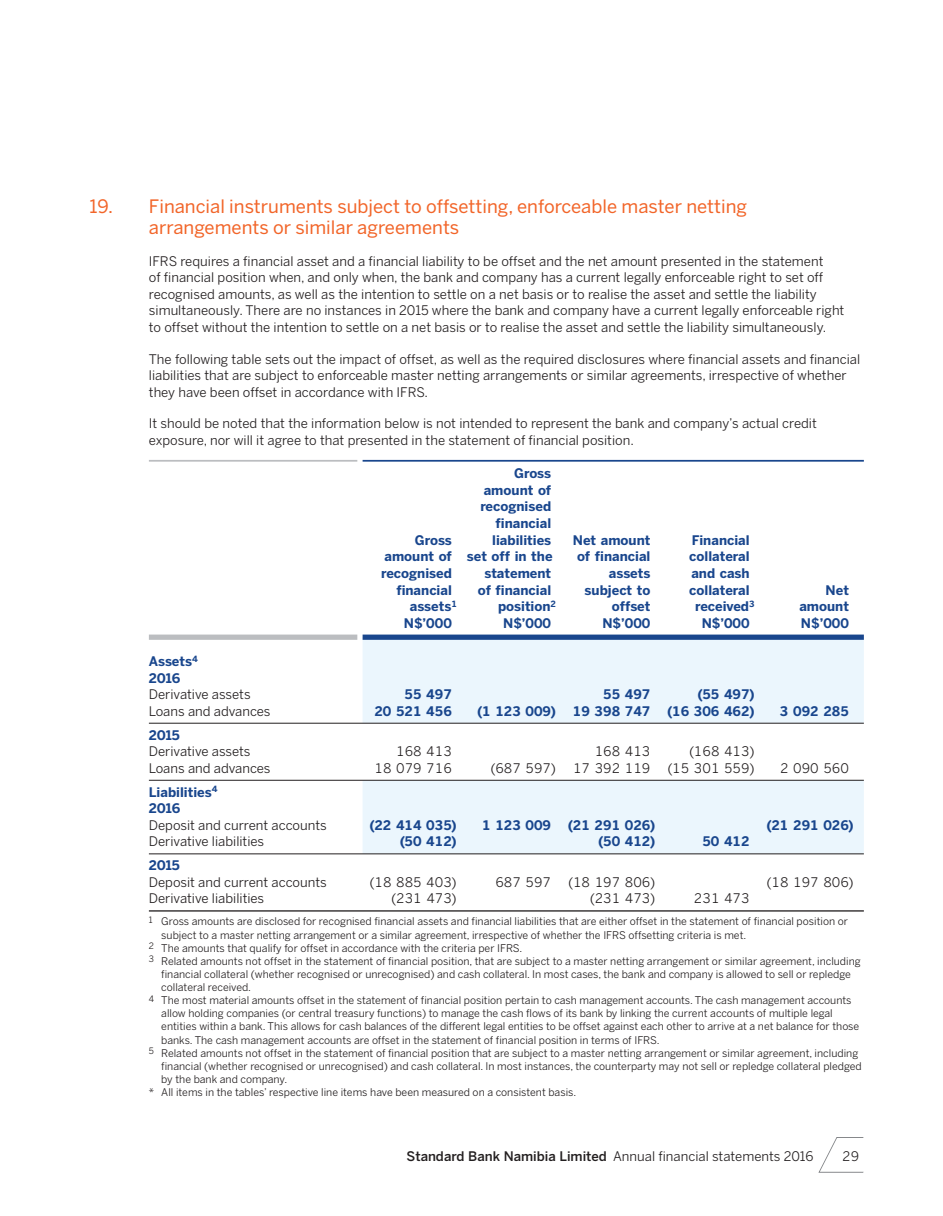
<style>
.page{position:relative;width:943px;height:1216px;background:#fff}
.page>*{position:absolute;margin:0;border:0;box-sizing:border-box;transform-origin:0 0}
.t1{font:18.38px/21px "Benton Sans";color:#f26529}
.t2{font:13.12px/16.6px "Benton Sans";color:#231f20}
.t3{font:700 13.12px/16.6px "Benton Sans";color:#19468d}
.t4{font:10.5px "Benton Sans";color:#231f20}
.s1{font-weight:500}
</style>
<div class="page">
<svg style="left:818px;top:1137px;width:46px;height:36px"></svg>
<svg style="left:362px;top:639px;width:501px;height:214px;fill:#ebf6fd"></svg>
<hr style="left:362px;top:460px;width:501px;height:1px;background:#19468d">
<div style="left:362px;top:634px;width:501px;height:5px;background:#19468d"></div>
<hr style="left:149px;top:723px;width:714px;height:1px;background:#231f20">
<hr style="left:149px;top:780px;width:714px;height:1px;background:#231f20">
<hr style="left:149px;top:460px;width:208px;height:1px;background:#bbbdc0">
<div style="left:149px;top:634px;width:208px;height:5px;background:#bbbdc0"></div>
<hr style="left:149px;top:853px;width:714px;height:1px;background:#231f20">
<hr style="left:149px;top:910px;width:714px;height:1px;background:#231f20">
<h1 class="t1" style="left:149px;top:197px;width:599px;text-indent:-60px">19. Financial instruments subject to offsetting, enforceable master netting arrangements or similar agreements</h1>
<p class="t2" style="left:149px;top:253px;width:697px">IFRS requires a financial asset and a financial liability to be offset and the net amount presented in the statement<br>of financial position when, and only when, the bank and company has a current legally enforceable right to set off recognised amounts, as well as the intention to settle on a net basis or to realise the asset and settle the liability simultaneously. There are no instances in 2015 where the bank and company have a current legally enforceable right to offset without the intention to settle on a net basis or to realise the asset and settle the liability simultaneously.</p>
<p class="t2" style="left:149px;top:351px;width:712px">The following table sets out the impact of offset, as well as the required disclosures where financial assets and financial liabilities that are subject to enforceable master netting arrangements or similar agreements, irrespective of whether they have been offset in accordance with IFRS.</p>
<p class="t2" style="left:149px;top:416px;width:669px">It should be noted that the information below is not intended to represent the bank and company’s actual credit exposure, nor will it agree to that presented in the statement of financial position.</p>
<p class="t3" style="left:415px;top:532px;width:39px">Gross</p>
<p class="t3" style="left:384px;top:549px;width:69px">amount of</p>
<p class="t3" style="left:381px;top:565px;width:72px">recognised</p>
<p class="t3" style="left:396px;top:582px;width:57px">financial</p>
<p class="t3" style="left:410px;top:599px;width:49px">assets<sup>1</sup></p>
<p class="t3" style="left:404px;top:615px;width:50px">N$’000</p>
<p class="t3" style="left:514px;top:466px;width:39px">Gross</p>
<p class="t3" style="left:483px;top:482px;width:69px">amount of</p>
<p class="t3" style="left:480px;top:499px;width:72px">recognised</p>
<p class="t3" style="left:495px;top:516px;width:57px">financial</p>
<p class="t3" style="left:492px;top:532px;width:60px">liabilities</p>
<p class="t3" style="left:467px;top:549px;width:87px">set off in the</p>
<p class="t3" style="left:484px;top:565px;width:68px">statement</p>
<p class="t3" style="left:478px;top:582px;width:75px">of financial</p>
<p class="t3" style="left:498px;top:599px;width:60px">position<sup>2</sup></p>
<p class="t3" style="left:503px;top:615px;width:50px">N$’000</p>
<p class="t3" style="left:573px;top:532px;width:79px;text-align:right">Net amount of financial assets subject to offset<br>N$’000</p>
<p class="t3" style="left:689px;top:532px;width:67px;text-align:center">Financial collateral and cash collateral received<sup>3<br></sup>N$’000</p>
<p class="t3" style="left:799px;top:582px;width:51px;text-align:justify;text-indent:26px">Net amount N$’000</p>
<p class="t3" style="left:149px;top:654px;width:50px">Assets<sup>4<br></sup>2016</p>
<p class="t2" style="left:149px;top:687px;width:103px">Derivative assets</p>
<p class="t3" style="left:404px;top:687px;width:49px">55 497</p>
<p class="t3" style="left:603px;top:687px;width:49px">55 497</p>
<p class="t3" style="left:698px;top:687px;width:57px">(55 497)</p>
<p class="t2" style="left:149px;top:703px;width:123px">Loans and advances</p>
<p class="t3" style="left:374px;top:703px;width:79px">20 521 456</p>
<p class="t3" style="left:478px;top:703px;width:79px">(1 123 009)</p>
<p class="t3" style="left:573px;top:703px;width:79px">19 398 747</p>
<p class="t3" style="left:668px;top:703px;width:88px">(16 306 462)</p>
<p class="t3" style="left:780px;top:703px;width:70px">3 092 285</p>
<p class="t3" style="left:149px;top:727px;width:33px">2015</p>
<p class="t2" style="left:149px;top:744px;width:103px">Derivative assets</p>
<p class="t2" style="left:396px;top:744px;width:57px">168 413</p>
<p class="t2" style="left:594px;top:744px;width:57px">168 413</p>
<p class="t2" style="left:689px;top:744px;width:66px">(168 413)</p>
<p class="t2" style="left:149px;top:760px;width:123px">Loans and advances</p>
<p class="t2" style="left:374px;top:760px;width:79px">18 079 716</p>
<p class="t2" style="left:491px;top:760px;width:66px">(687 597)</p>
<p class="t2" style="left:573px;top:760px;width:79px">17 392 119</p>
<p class="t2" style="left:668px;top:760px;width:87px">(15 301 559)</p>
<p class="t2" style="left:780px;top:760px;width:70px">2 090 560</p>
<p class="t3" style="left:149px;top:784px;width:70px">Liabilities<sup>4<br></sup>2016</p>
<p class="t2" style="left:149px;top:817px;width:179px">Deposit and current accounts</p>
<p class="t3" style="left:370px;top:817px;width:88px">(22 414 035)</p>
<p class="t3" style="left:482px;top:817px;width:70px">1 123 009</p>
<p class="t3" style="left:568px;top:817px;width:88px">(21 291 026)</p>
<p class="t3" style="left:767px;top:817px;width:88px">(21 291 026)</p>
<p class="t2" style="left:149px;top:834px;width:117px">Derivative liabilities</p>
<p class="t3" style="left:400px;top:834px;width:57px">(50 412)</p>
<p class="t3" style="left:599px;top:834px;width:57px">(50 412)</p>
<p class="t3" style="left:702px;top:834px;width:49px">50 412</p>
<p class="t3" style="left:149px;top:858px;width:33px">2015</p>
<p class="t2" style="left:149px;top:874px;width:179px">Deposit and current accounts</p>
<p class="t2" style="left:370px;top:874px;width:87px">(18 885 403)</p>
<p class="t2" style="left:495px;top:874px;width:57px">687 597</p>
<p class="t2" style="left:568px;top:874px;width:87px">(18 197 806)</p>
<p class="t2" style="left:767px;top:874px;width:87px">(18 197 806)</p>
<p class="t2" style="left:149px;top:891px;width:117px">Derivative liabilities</p>
<p class="t2" style="left:392px;top:891px;width:66px">(231 473)</p>
<p class="t2" style="left:590px;top:891px;width:66px">(231 473)</p>
<p class="t2" style="left:694px;top:891px;width:57px">231 473</p>
<p class="t4" style="left:149px;top:916px;width:700px"><sup>1</sup> Gross amounts are disclosed for recognised financial assets and financial liabilities that are either offset in the statement of financial position or</p>
<p class="t4" style="left:161px;top:929px;width:586px">subject to a master netting arrangement or a similar agreement, irrespective of whether the IFRS offsetting criteria is met.</p>
<p class="t4" style="left:149px;top:942px;width:375px"><sup>2</sup> The amounts that qualify for offset in accordance with the criteria per IFRS.</p>
<p class="t4" style="left:149px;top:956px;width:713px"><sup>3</sup> Related amounts not offset in the statement of financial position, that are subject to a master netting arrangement or similar agreement, including</p>
<p class="t4" style="left:161px;top:969px;width:691px">financial collateral (whether recognised or unrecognised) and cash collateral. In most cases, the bank and company is allowed to sell or repledge</p>
<p class="t4" style="left:161px;top:982px;width:91px">collateral received.</p>
<p class="t4" style="left:149px;top:995px;width:704px"><sup>4</sup> The most material amounts offset in the statement of financial position pertain to cash management accounts. The cash management accounts</p>
<p class="t4" style="left:161px;top:1008px;width:673px">allow holding companies (or central treasury functions) to manage the cash flows of its bank by linking the current accounts of multiple legal</p>
<p class="t4" style="left:161px;top:1021px;width:699px">entities within a bank. This allows for cash balances of the different legal entities to be offset against each other to arrive at a net balance for those</p>
<p class="t4" style="left:161px;top:1034px;width:500px">banks. The cash management accounts are offset in the statement of financial position in terms of IFRS.</p>
<p class="t4" style="left:149px;top:1047px;width:711px"><sup>5</sup> Related amounts not offset in the statement of financial position that are subject to a master netting arrangement or similar agreement, including</p>
<p class="t4" style="left:161px;top:1061px;width:702px">financial (whether recognised or unrecognised) and cash collateral. In most instances, the counterparty may not sell or repledge collateral pledged</p>
<p class="t4" style="left:161px;top:1074px;width:128px">by the bank and company.</p>
<p class="t4" style="left:149px;top:1087px;width:429px">* All items in the tables’ respective line items have been measured on a consistent basis.</p>
<p class="t2" style="left:406px;top:1148px;width:408px"><span class="s1">Standard Bank Namibia Limited</span> Annual financial statements 2016</p>
<p class="t2" style="left:842px;top:1148px;width:19px">29</p>
</div>
